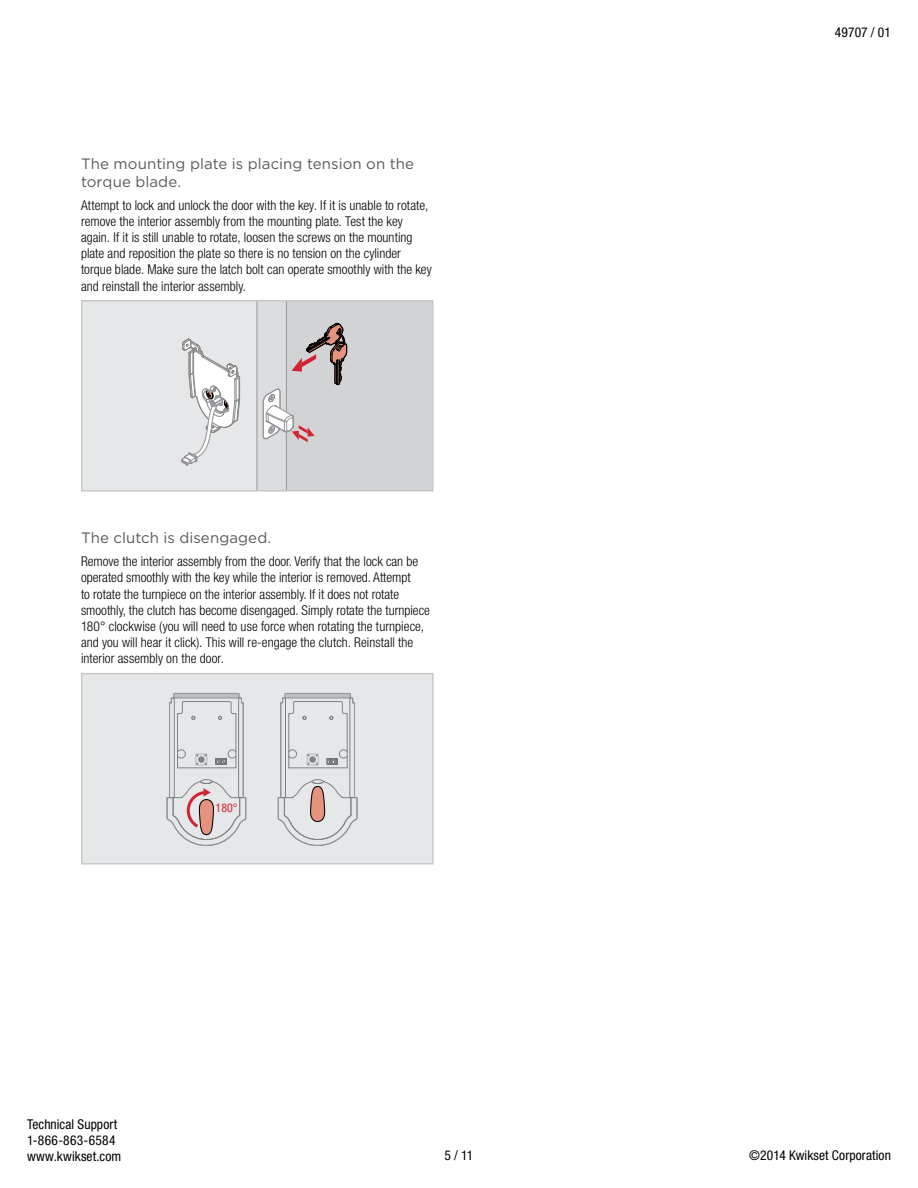
<style>
.page{position:relative;width:918px;height:1188px;background:#fff}
.page>*{position:absolute;margin:0;border:0;box-sizing:border-box;transform-origin:0 0}
.t1{font:15px/18px "Gotham";letter-spacing:.005em;color:#58595b}
.t2{font:300 condensed 13.5px/16.2px "Helvetica Neue LT Std";color:#000}
.t3{font:condensed 13.5px/16.2px "Helvetica Neue LT Std";letter-spacing:.01em;color:#000}
.t4{font:condensed 12px "Helvetica Neue LT Std";color:#d22331}
</style>
<div class="page">
<div style="left:82px;top:301px;width:351px;height:190px;background:#e6e7e8"></div>
<div style="left:286px;top:301px;width:147px;height:190px;background:#d1d3d4"></div>
<svg style="left:181px;top:338px;width:60px;height:128px"></svg>
<svg style="left:257px;top:303px;width:91px;height:186px"></svg>
<div style="left:81px;top:300px;width:353px;height:192px;border:2px solid #c7c8ca"></div>
<div style="left:82px;top:674px;width:351px;height:190px;background:#e6e7e8"></div>
<svg style="left:277px;top:692px;width:81px;height:154px"></svg>
<svg style="left:166px;top:692px;width:81px;height:154px"></svg>
<div style="left:81px;top:673px;width:353px;height:192px;border:2px solid #c7c8ca"></div>
<p class="t1" style="left:81px;top:154px;width:335px">The mounting plate is placing tension on the torque blade.</p>
<p class="t2" style="left:81px;top:197px;width:352px">Attempt to lock and unlock the door with the key. If it is unable to rotate, remove the interior assembly from the mounting plate. Test the key again. If it is still unable to rotate, loosen the screws on the mounting plate and reposition the plate so there is no tension on the cylinder torque blade. Make sure the latch bolt can operate smoothly with the key and reinstall the interior assembly.</p>
<p class="t1" style="left:81px;top:529px;width:192px">The clutch is disengaged.</p>
<p class="t2" style="left:81px;top:553px;width:350px">Remove the interior assembly from the door. Verify that the lock can be operated smoothly with the key while the interior is removed. Attempt<br>to rotate the turnpiece on the interior assembly. If it does not rotate smoothly, the clutch has become disengaged. Simply rotate the turnpiece 180° clockwise (you will need to use force when rotating the turnpiece, and you will hear it click). This will re-engage the clutch. Reinstall the interior assembly on the door.</p>
<p class="t4" style="left:216px;top:801px;width:24px">180°</p>
<p class="t3" style="left:27px;top:1116px;width:96px">Technical Support<br>1-866-863-6584 www.kwikset.com</p>
<p class="t3" style="left:445px;top:1147px;width:30px">5 / 11</p>
<p class="t3" style="left:835px;top:24px;width:58px">49707 / 01</p>
<p class="t3" style="left:749px;top:1147px;width:143px">©2014 Kwikset Corporation</p>
</div>
